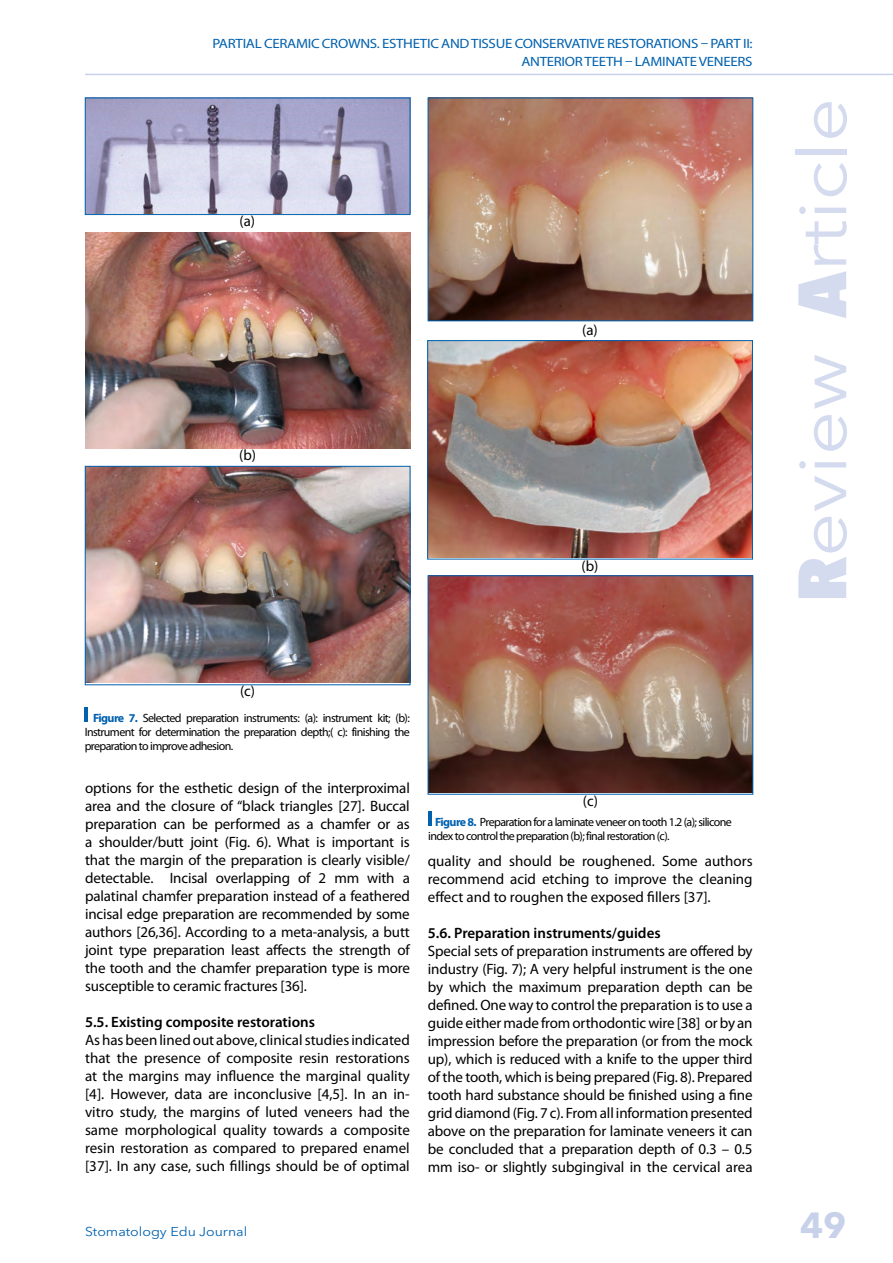
<style>
.page{position:relative;width:893px;height:1263px;background:#fff}
.page>*{position:absolute;margin:0;border:0;box-sizing:border-box;transform-origin:0 0}
.t1{font:67.5px "Avenir Next LT Pro";color:#d4dbef;scale:1.15 1}
.t2{font:700 36px "Avenir Next LT Pro";color:#c7d1ea}
.t3{font:15px/18px "Myriad Pro";color:#000;text-align:justify}
.t4{font:600 15px "Myriad Pro";color:#000}
.t5{font:13.5px/18px "Myriad Pro";letter-spacing:-.02em;color:#0061af;text-align:right;scale:1.11 1}
.t6{font:12.75px "Avenir Next LT Pro";color:#0061af;scale:1.11 1}
.t7{font:12px/14.4px "Myriad Pro";letter-spacing:-.05em;color:#000;text-align:justify}
.s1{font-weight:700;color:#0061af}
.s2{font-weight:800;font-stretch:condensed}
</style>
<div class="page">
<hr style="left:85px;top:74px;width:808px;height:1px;background:#c7d1ea">
<img style="left:87px;top:100px;width:321px;height:113px">
<div style="left:85px;top:98px;width:325px;height:117px;border:1px solid #0061af"></div>
<img style="left:87px;top:468px;width:321px;height:215px">
<div style="left:85px;top:466px;width:325px;height:219px;border:1px solid #0061af"></div>
<img style="left:85px;top:232px;width:325px;height:217px">
<hr style="left:85px;top:707px;width:3px;height:14px;background:#0061af">
<img style="left:430px;top:100px;width:321px;height:219px">
<img style="left:430px;top:577px;width:321px;height:215px">
<div style="left:428px;top:575px;width:325px;height:219px;border:1px solid #0061af"></div>
<img style="left:429px;top:342px;width:322px;height:215px">
<div style="left:427px;top:340px;width:326px;height:219px;border:1px solid #0061af"></div>
<hr style="left:428px;top:811px;width:4px;height:15px;background:#0061af">
<p class="t5" style="left:212px;top:35px;width:488px">PARTIAL CERAMIC CROWNS. ESTHETIC AND TISSUE CONSERVATIVE RESTORATIONS – PART II:<br>ANTERIOR TEETH – LAMINATE VENEERS</p>
<p class="t3" style="left:239px;top:212px;width:17px">(a)</p>
<p class="t3" style="left:239px;top:446px;width:18px">(b)</p>
<p class="t3" style="left:582px;top:320px;width:17px">(a)</p>
<p class="t3" style="left:582px;top:556px;width:18px">(b)</p>
<p class="t3" style="left:240px;top:682px;width:17px">(c)</p>
<p class="t7" style="left:85px;top:710px;width:327px;text-indent:8px"><span class="s1">Figure 7.</span> Selected preparation instruments: (a): instrument kit; (b):<br>Instrument for determination the preparation depth;( c): finishing the preparation to improve adhesion.</p>
<p class="t3" style="left:85px;top:778px;width:326px">options for the esthetic design of the interproximal area and the closure of “black triangles [27]. Buccal preparation can be performed as a chamfer or as a shoulder/butt joint (Fig. 6). What is important is that the margin of the preparation is clearly visible/ detectable. Incisal overlapping of 2 mm with a palatinal chamfer preparation instead of a feathered incisal edge preparation are recommended by some authors [26,36]. According to a meta-analysis, a butt joint type preparation least affects the strength of the tooth and the chamfer preparation type is more susceptible to ceramic fractures [36].</p>
<p class="t4" style="left:85px;top:1012px;width:231px">5.5. Existing composite restorations</p>
<p class="t3" style="left:85px;top:1030px;width:326px">As has been lined out above, clinical studies indicated that the presence of composite resin restorations at the margins may influence the marginal quality [4]. However, data are inconclusive [4,5]. In an in&shy;vitro study, the margins of luted veneers had the same morphological quality towards a composite resin restoration as compared to prepared enamel [37]. In any case, such fillings should be of optimal</p>
<p class="t3" style="left:583px;top:791px;width:17px">(c)</p>
<p class="t7" style="left:428px;top:814px;width:305px;text-indent:7px"><span class="s1">Figure 8.</span> Preparation for a laminate veneer on tooth 1.2 (a); silicone index to control the preparation (b); final restoration (c).</p>
<p class="t3" style="left:428px;top:852px;width:326px">quality and should be roughened. Some authors recommend acid etching to improve the cleaning effect and to roughen the exposed fillers [37].</p>
<p class="t4" style="left:428px;top:923px;width:234px">5.6. Preparation instruments/guides</p>
<p class="t3" style="left:428px;top:942px;width:326px">Special sets of preparation instruments are offered by industry (Fig. 7); A very helpful instrument is the one by which the maximum preparation depth can be defined. One way to control the preparation is to use a guide either made from orthodontic wire [38] or by an impression before the preparation (or from the mock up), which is reduced with a knife to the upper third of the tooth, which is being prepared (Fig. 8). Prepared tooth hard substance should be finished using a fine grid diamond (Fig. 7 c). From all information presented above on the preparation for laminate veneers it can be concluded that a preparation depth of 0.3 – 0.5 mm iso- or slightly subgingival in the cervical area</p>
<p class="t6" style="left:85px;top:1223px;width:148px">Stomatology Edu Journal</p>
<h1 class="t1" style="left:782px;top:602px;width:440px;rotate:-90deg"><span class="s2">R</span>eview <span class="s2">A</span>rticle</h1>
<h2 class="t2" style="left:800px;top:1204px;width:48px">49</h2>
</div>
